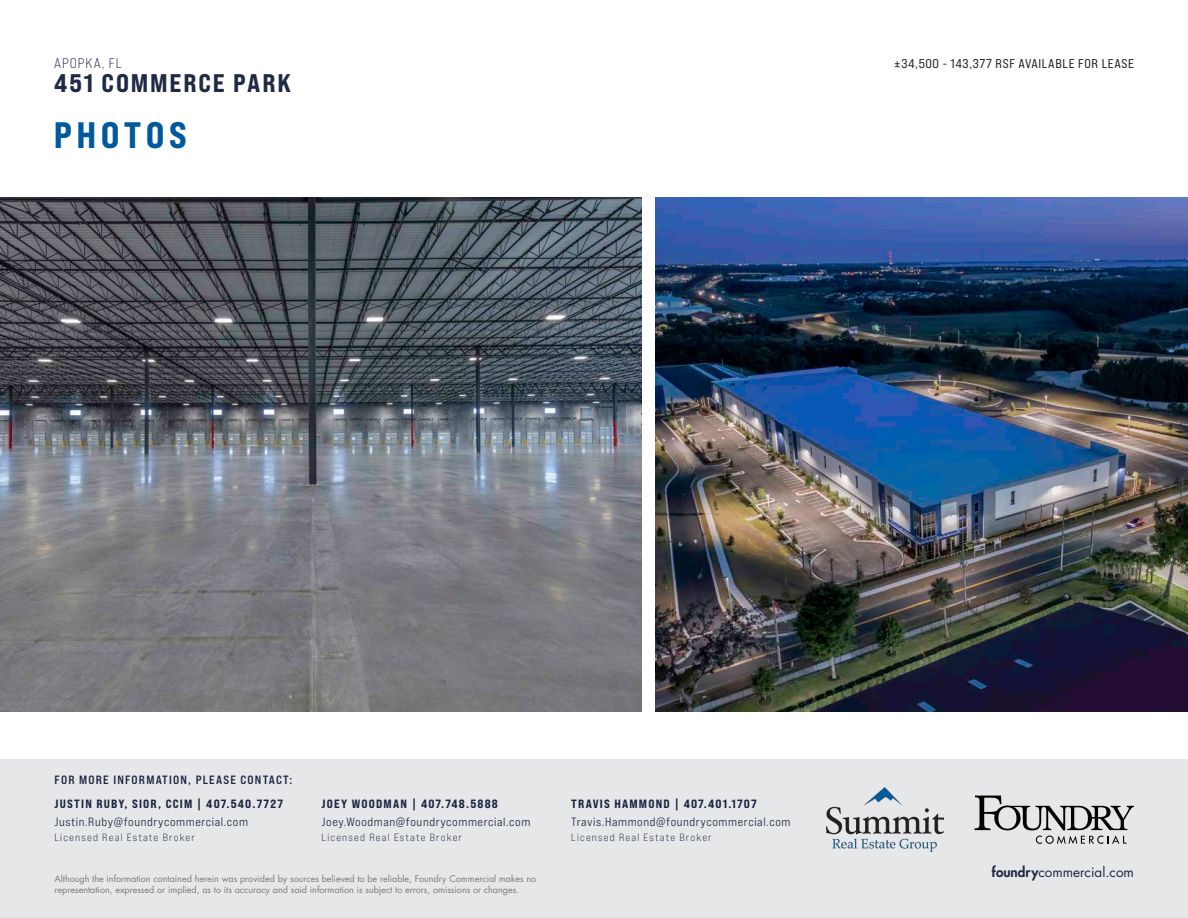
<style>
.page{position:relative;width:1188px;height:918px;background:#fff}
.page>*{position:absolute;margin:0;border:0;box-sizing:border-box;transform-origin:0 0}
.Page_Header{font:36.75px "Bebas Neue Pro Exp Eb";letter-spacing:.12em;color:#00599d}
.t1{font:25.5px "Bebas Neue Pro Exp Eb";letter-spacing:.075em;color:#202a45}
.t2{font:13.95px "Bebas Neue Pro Exp Bk";letter-spacing:.075em;color:#202a45}
.t3{font:13.5px "Futura Std";color:#1e2844}
.t4{font:12.75px "Bebas Neue Pro Exp Rg";letter-spacing:.05em;color:#231f20}
.t5{font:12px "Bebas Neue Pro Exp Md";letter-spacing:.05em;color:#1d2743}
.t6{font:12px "Bebas Neue Pro Exp Eb";letter-spacing:.1em;color:#1d2743}
.t7{font:12px "Bebas Neue Pro Exp Bd";letter-spacing:.1em;color:#1d2743}
.t8{font:10.5px "Bebas Neue Pro Exp Bk";letter-spacing:.11em;color:#1d2743}
.t9{font:9px/10.8px "Futura Std";color:#7b797c}
.s1{font-weight:800}
</style>
<div class="page">
<div style="left:0;top:759px;width:1188px;height:159px;background:#e6e7e8"></div>
<svg style="left:975px;top:796px;width:159px;height:48px"></svg>
<img style="left:826px;top:788px;width:118px;height:64px">
<img style="left:1px;top:198px;width:640px;height:514px">
<img style="left:655px;top:198px;width:533px;height:514px">
<h3 class="t2" style="left:54px;top:55px;width:69px">APOPKA, FL</h3>
<h2 class="t1" style="left:54px;top:67px;width:239px">451 COMMERCE PARK</h2>
<p class="Page_Header" style="left:54px;top:113px;width:134px">PHOTOS</p>
<h3 class="t4" style="left:894px;top:56px;width:241px">±34,500 - 143,377 RSF AVAILABLE FOR LEASE</h3>
<h3 class="t7" style="left:55px;top:772px;width:239px">FOR MORE INFORMATION, PLEASE CONTACT:</h3>
<h3 class="t6" style="left:55px;top:796px;width:230px">JUSTIN RUBY, SIOR, CCIM | 407.540.7727</h3>
<h3 class="t5" style="left:55px;top:814px;width:195px">Justin.Ruby@foundrycommercial.com</h3>
<p class="t8" style="left:55px;top:831px;width:142px">Licensed Real Estate Broker</p>
<h3 class="t6" style="left:322px;top:796px;width:178px">JOEY WOODMAN | 407.748.5888</h3>
<h3 class="t5" style="left:322px;top:814px;width:210px">Joey.Woodman@foundrycommercial.com</h3>
<p class="t8" style="left:322px;top:831px;width:142px">Licensed Real Estate Broker</p>
<p class="t9" style="left:55px;top:873px;width:483px">Although the information contained herein was provided by sources believed to be reliable, Foundry Commercial makes no representation, expressed or implied, as to its accuracy and said information is subject to errors, omissions or changes.</p>
<h3 class="t6" style="left:571px;top:796px;width:187px">TRAVIS HAMMOND | 407.401.1707</h3>
<h3 class="t5" style="left:571px;top:814px;width:221px">Travis.Hammond@foundrycommercial.com</h3>
<p class="t8" style="left:571px;top:831px;width:142px">Licensed Real Estate Broker</p>
<h3 class="t3" style="left:992px;top:863px;width:144px"><span class="s1">foundry</span>commercial.com</h3>
</div>
